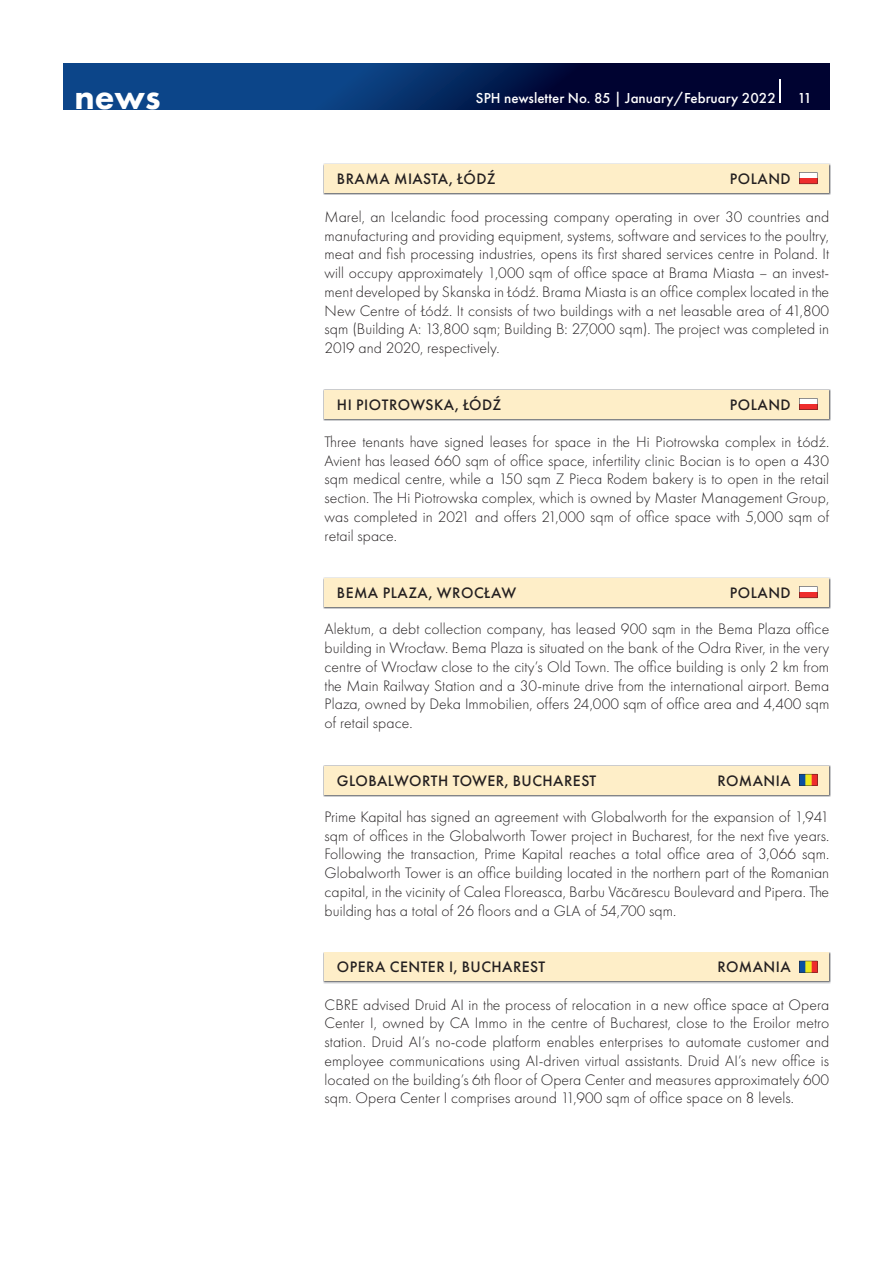
<style>
.page{position:relative;width:893px;height:1263px;background:#fff}
.page>*{position:absolute;margin:0;border:0;box-sizing:border-box;transform-origin:0 0}
.t1{font:800 36px "Futura PT";color:#fff}
.t2{font:300 15.75px/18.8px "Futura PT";letter-spacing:.005em;color:#231f20;text-align:justify}
.t3{font:500 15.75px "Futura PT";letter-spacing:.03em;color:#231f20}
.t4{font:500 15px "Futura PT";color:#fff}
</style>
<div class="page">
<svg style="left:64px;top:64px;width:765px;height:45px;background:#05255d"></svg>
<hr style="left:779px;top:79px;width:2px;height:24px;background:#fff">
<img style="left:323px;top:578px;width:507px;height:31px">
<div style="left:325px;top:578px;width:504px;height:29px;background:#feeec8"></div>
<svg style="left:799px;top:586px;width:18px;height:12px"></svg>
<div style="left:325px;top:390px;width:504px;height:29px;background:#feeec8"></div>
<svg style="left:799px;top:398px;width:18px;height:12px"></svg>
<img style="left:323px;top:952px;width:507px;height:31px">
<div style="left:325px;top:952px;width:504px;height:29px;background:#feeec8"></div>
<svg style="left:799px;top:961px;width:18px;height:11px"></svg>
<img style="left:323px;top:164px;width:507px;height:31px">
<div style="left:325px;top:164px;width:504px;height:29px;background:#feeec8"></div>
<svg style="left:799px;top:172px;width:18px;height:12px"></svg>
<div style="left:325px;top:766px;width:504px;height:28px;background:#feeec8"></div>
<svg style="left:799px;top:774px;width:18px;height:11px"></svg>
<h1 class="t1" style="left:74px;top:75px;width:88px">news</h1>
<p class="t4" style="left:476px;top:89px;width:302px">SPH newsletter No. 85 | January/February 2022</p>
<p class="t4" style="left:797px;top:89px;width:16px">11</p>
<p class="t3" style="left:337px;top:169px;width:160px">BRAMA MIASTA, ŁÓDŹ</p>
<p class="t3" style="left:730px;top:169px;width:62px">POLAND</p>
<p class="t2" style="left:325px;top:207px;width:506px">Marel, an Icelandic food processing company operating in over 30 countries and manufacturing and providing equipment, systems, software and services to the poultry, meat and fish processing industries, opens its first shared services centre in Poland. It will occupy approximately 1,000 sqm of office space at Brama Miasta – an invest&shy;ment developed by Skanska in Łódź. Brama Miasta is an office complex located in the New Centre of Łódź. It consists of two buildings with a net leasable area of 41,800 sqm (Building A: 13,800 sqm; Building B: 27,000 sqm). The project was completed in 2019 and 2020, respectively.</p>
<p class="t3" style="left:337px;top:395px;width:166px">HI PIOTROWSKA, ŁÓDŹ</p>
<p class="t3" style="left:730px;top:395px;width:62px">POLAND</p>
<p class="t2" style="left:325px;top:432px;width:506px">Three tenants have signed leases for space in the Hi Piotrowska complex in Łódź.<br>Avient has leased 660 sqm of office space, infertility clinic Bocian is to open a 430 sqm medical centre, while a 150 sqm Z Pieca Rodem bakery is to open in the retail section. The Hi Piotrowska complex, which is owned by Master Management Group, was completed in 2021 and offers 21,000 sqm of office space with 5,000 sqm of retail space.</p>
<p class="t3" style="left:337px;top:583px;width:181px">BEMA PLAZA, WROCŁAW</p>
<p class="t3" style="left:730px;top:583px;width:62px">POLAND</p>
<p class="t2" style="left:325px;top:620px;width:506px">Alektum, a debt collection company, has leased 900 sqm in the Bema Plaza office building in Wrocław. Bema Plaza is situated on the bank of the Odra River, in the very centre of Wrocław close to the city’s Old Town. The office building is only 2 km from the Main Railway Station and a 30-minute drive from the international airport. Bema Plaza, owned by Deka Immo bilien, offers 24,000 sqm of office area and 4,400 sqm of retail space.</p>
<p class="t3" style="left:337px;top:771px;width:261px">GLOBALWORTH TOWER, BUCHAREST</p>
<p class="t3" style="left:717px;top:771px;width:75px">ROMANIA</p>
<p class="t2" style="left:325px;top:807px;width:506px">Prime Kapital has signed an agreement with Globalworth for the expansion of 1,941 sqm of offices in the Globalworth Tower project in Bucharest, for the next five years.<br>Following the transaction, Prime Kapital reaches a total office area of 3,066 sqm.<br>Globalworth Tower is an office building located in the northern part of the Romanian capital, in the vicinity of Calea Floreasca, Barbu Văcărescu Boulevard and Pipera. The building has a total of 26 floors and a GLA of 54,700 sqm.</p>
<p class="t3" style="left:337px;top:958px;width:210px">OPERA CENTER I, BUCHAREST</p>
<p class="t3" style="left:717px;top:958px;width:75px">ROMANIA</p>
<p class="t2" style="left:325px;top:995px;width:506px">CBRE advised Druid AI in the process of relocation in a new office space at Opera Center I, owned by CA Immo in the centre of Bucharest, close to the Eroilor metro station. Druid AI’s no-code platform enables enterprises to automate customer and employee communications using AI-driven virtual assistants. Druid AI’s new office is located on the building’s 6th floor of Opera Center and measures approximately 600 sqm. Opera Center I comprises around 11,900 sqm of office space on 8 levels.</p>
</div>
